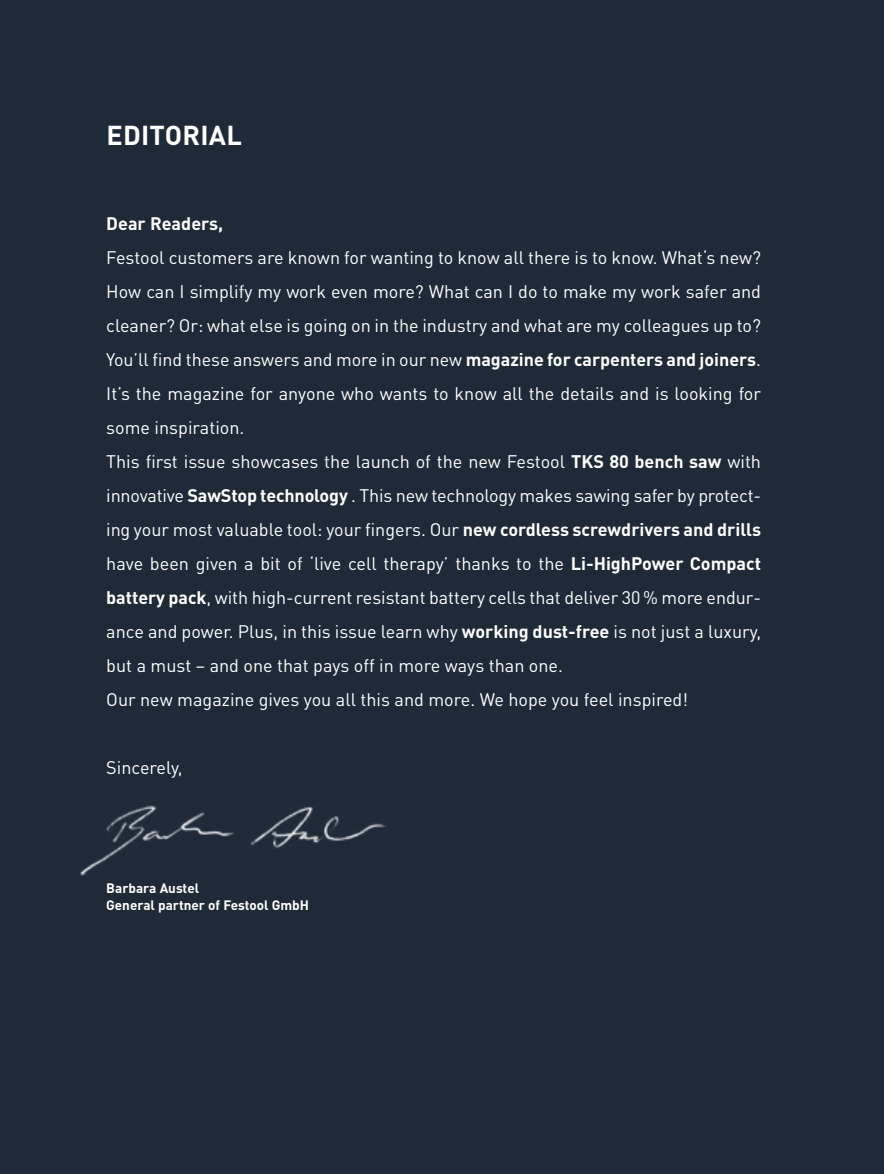
<style>
.page{position:relative;width:893px;height:1174px;background:#1e2a38}
.page>*{position:absolute;margin:0;border:0;box-sizing:border-box;transform-origin:0 0}
.t1{font:700 27px "DIN Pro";letter-spacing:.01em;color:#fff}
.t2{font:18px/34px "DIN Pro";color:#fff}
.t3{font:700 18px "DIN Pro";color:#fff}
.t4{font:700 13.5px/17px "DIN Pro";color:#fff}
.s1{font-weight:700}
</style>
<div class="page">
<div style="left:884px;top:0;width:9px;height:1174px;background:#fff"></div>
<img style="left:80px;top:805px;width:306px;height:71px">
<h1 class="t1" style="left:106px;top:116px;width:137px">EDITORIAL</h1>
<p class="t3" style="left:106px;top:211px;width:118px">Dear Readers,</p>
<p class="t2" style="left:106px;top:239px;width:656px">Festool customers are known for wanting to know all there is to know. What‘s new?<br>How can I simplify my work even more? What can I do to make my work safer and cleaner? Or: what else is going on in the industry and what are my colleagues up to?<br>You’ll find these answers and more in our new <span class="s1">magazine for carpenters and joiners</span>.<br>It’s the magazine for anyone who wants to know all the details and is looking for some inspiration.<br>This first issue showcases the launch of the new Festool <span class="s1">TKS 80 bench saw</span> with innovative <span class="s1">SawStop technology</span> . This new technology makes sawing safer by protect&shy;ing your most valuable tool: your fingers. Our <span class="s1">new cordless screwdrivers and drills </span>have been given a bit of ‘live cell therapy’ thanks to the <span class="s1">Li-HighPower Compact battery pack</span>, with high-current resistant battery cells that deliver 30 % more endur&shy;ance and power. Plus, in this issue learn why <span class="s1">working dust-free</span> is not just a luxury, but a must – and one that pays off in more ways than one.<br>Our new magazine gives you all this and more. We hope you feel inspired!</p>
<p class="t2" style="left:106px;top:750px;width:78px">Sincerely,</p>
<p class="t4" style="left:106px;top:879px;width:204px">Barbara Austel<br>General partner of Festool GmbH</p>
</div>
